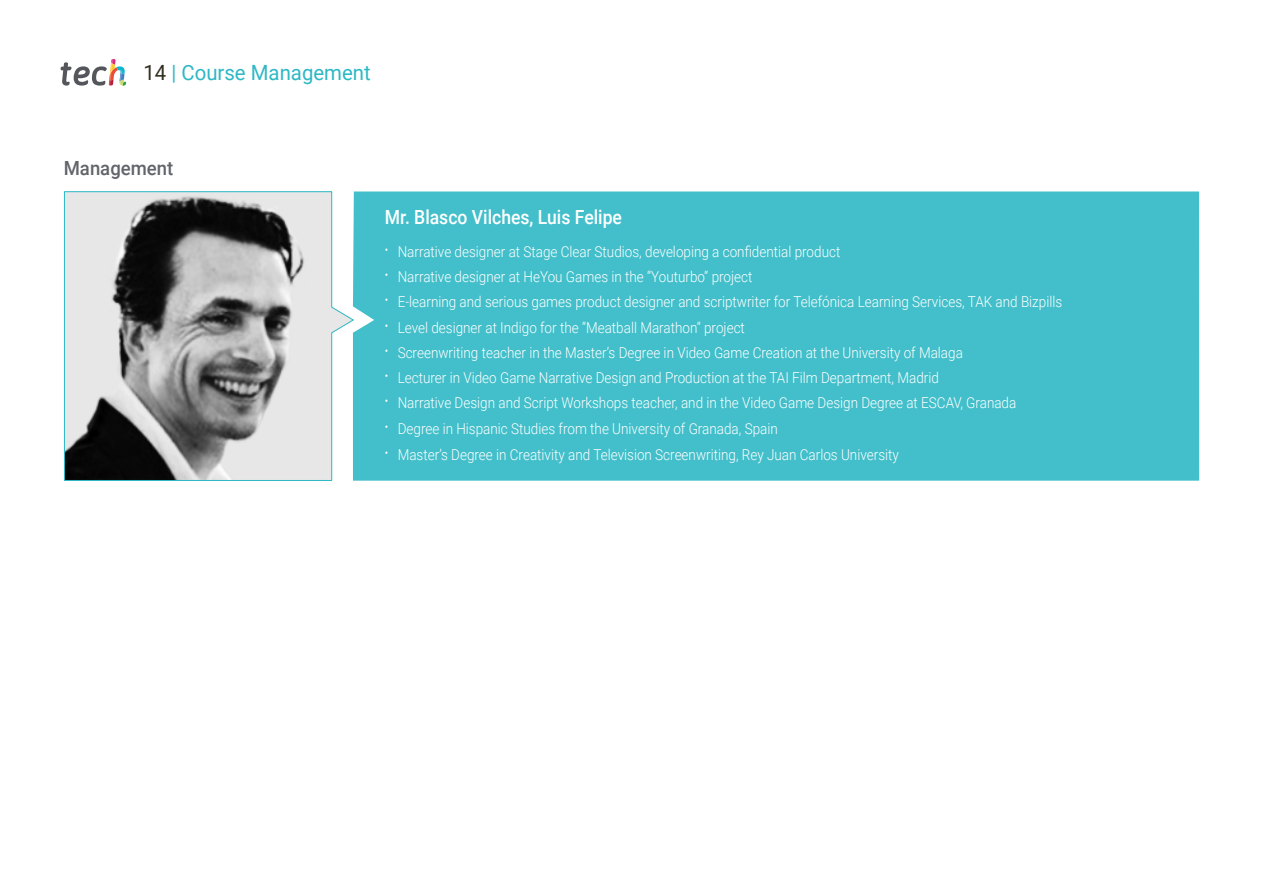
<style>
.page{position:relative;width:1263px;height:893px;background:#fff}
.page>*{position:absolute;margin:0;border:0;box-sizing:border-box;transform-origin:0 0}
.t1{font:21px "Roboto";color:#2db8c5}
.t2{font:500 19.5px "Roboto";color:#fff;scale:.9 1}
.t3{font:500 19.5px "Roboto";color:#61646a;scale:.95 1}
.t4{font:300 15px "Roboto";color:#fff;scale:.9 1}
.s1{color:#312e20}
</style>
<div class="page">
<svg style="left:61px;top:59px;width:65px;height:27px"></svg>
<div style="left:354px;top:191px;width:845px;height:290px;background:#42bfca"></div>
<svg style="left:64px;top:191px;width:290px;height:290px;background:#a3a5a5"></svg>
<h1 class="t1" style="left:144px;top:57px;width:229px"><span class="s1">14</span> | Course Management</h1>
<h2 class="t3" style="left:64px;top:154px;width:117px">Management</h2>
<h2 class="t2" style="left:385px;top:204px;width:265px">Mr. Blasco Vilches, Luis Felipe</h2>
<p class="t4" style="left:385px;top:241px;width:508px"><sup>•</sup> Narrative designer at Stage Clear Studios, developing a confidential product</p>
<p class="t4" style="left:385px;top:266px;width:410px"><sup>•</sup> Narrative designer at HeYou Games in the “Youturbo” project</p>
<p class="t4" style="left:385px;top:291px;width:754px"><sup>•</sup> E-learning and serious games product designer and scriptwriter for Telefónica Learning Services, TAK and Bizpills</p>
<p class="t4" style="left:385px;top:317px;width:401px"><sup>•</sup> Level designer at Indigo for the “Meatball Marathon” project</p>
<p class="t4" style="left:385px;top:342px;width:644px"><sup>•</sup> Screenwriting teacher in the Master’s Degree in Video Game Creation at the University of Malaga</p>
<p class="t4" style="left:385px;top:367px;width:617px"><sup>•</sup> Lecturer in Video Game Narrative Design and Production at the TAI Film Department, Madrid</p>
<p class="t4" style="left:385px;top:392px;width:703px"><sup>•</sup> Narrative Design and Script Workshops teacher, and in the Video Game Design Degree at ESCAV, Granada</p>
<p class="t4" style="left:385px;top:418px;width:438px"><sup>•</sup> Degree in Hispanic Studies from the University of Granada, Spain</p>
<p class="t4" style="left:385px;top:444px;width:573px"><sup>•</sup> Master’s Degree in Creativity and Television Screenwriting, Rey Juan Carlos University</p>
</div>
